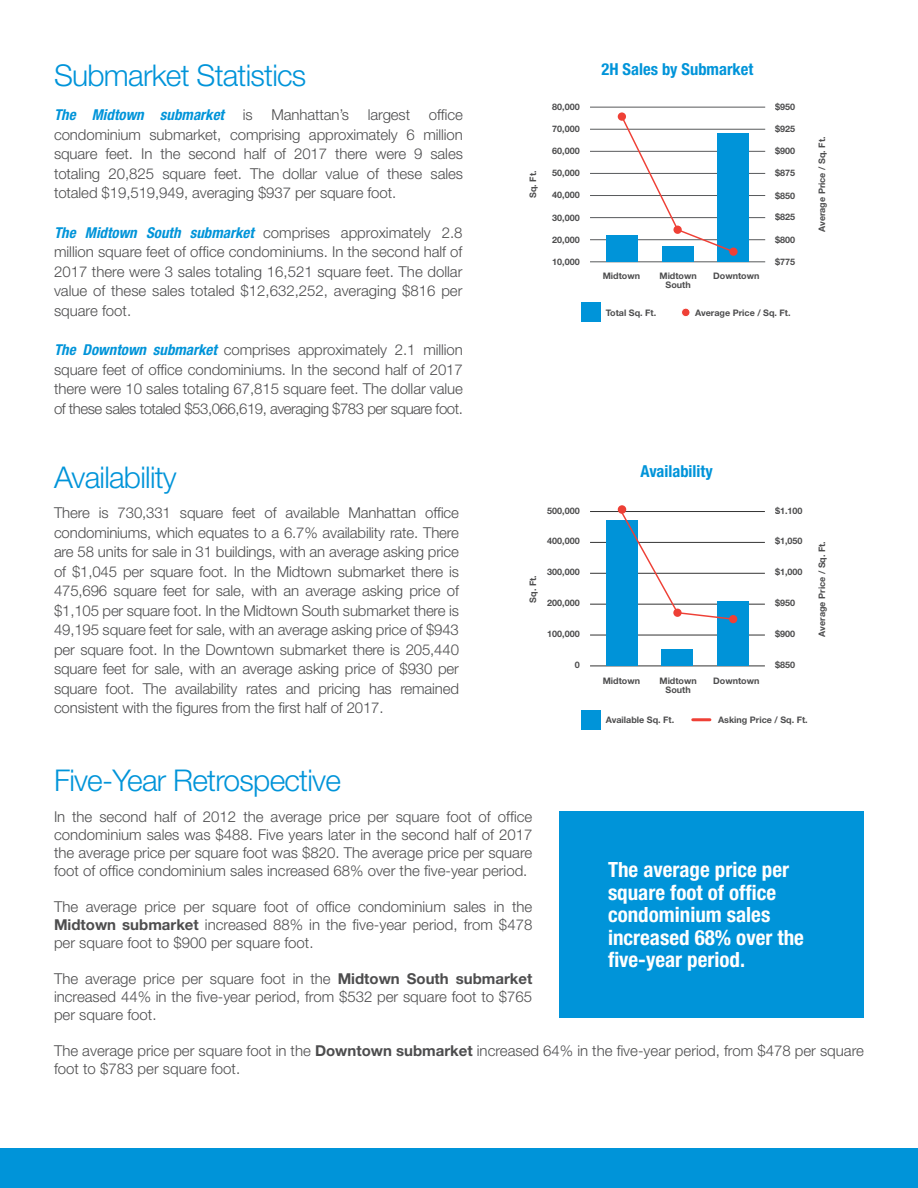
<style>
.page{position:relative;width:918px;height:1188px;background:#fff}
.page>*{position:absolute;margin:0;border:0;box-sizing:border-box;transform-origin:0 0}
.Headline{font:300 30px "Helvetica Neue LT";letter-spacing:-.025em;color:#0094d9}
.Main_Copy{font:700 condensed 21px/22.5px "Helvetica Neue LT";color:#fff}
.Property_Heading{font:700 condensed 16.5px "Helvetica Neue LT";color:#0094d9}
.Main_Copy-2{font:300 15px/19.5px "Helvetica Neue LT";color:#4d4d4e;text-align:justify}
.Headline-2{font:300 15px/19.5px "Helvetica Neue LT";letter-spacing:-.005em;color:#4d4d4e;text-align:justify}
.Headline-3{font:italic 700 condensed 15px "Helvetica Neue LT";color:#0094d9}
.t1{font:700 9px "Helvetica Neue LT";color:#4d4d4e}
.s1{font-weight:700;font-style:italic;font-stretch:condensed;color:#0094d9}
.s2{font-weight:700}
</style>
<div class="page">
<div style="left:0;top:1148px;width:918px;height:40px;background:#0094d9"></div>
<hr style="left:590px;top:195px;width:175px;height:1px;background:#57595b">
<hr style="left:590px;top:151px;width:175px;height:1px;background:#57595b">
<hr style="left:590px;top:239px;width:175px;height:1px;background:#57595b">
<hr style="left:590px;top:173px;width:175px;height:1px;background:#57595b">
<hr style="left:590px;top:107px;width:175px;height:1px;background:#57595b">
<hr style="left:590px;top:217px;width:175px;height:1px;background:#57595b">
<hr style="left:590px;top:262px;width:175px;height:1px;background:#57595b">
<hr style="left:590px;top:129px;width:175px;height:1px;background:#57595b">
<div style="left:717px;top:134px;width:32px;height:128px;background:#0094d9"></div>
<div style="left:662px;top:247px;width:32px;height:15px;background:#0094d9"></div>
<div style="left:606px;top:235px;width:32px;height:27px;background:#0094d9"></div>
<svg style="left:618px;top:112px;width:8px;height:9px"></svg>
<svg style="left:729px;top:248px;width:9px;height:8px"></svg>
<svg style="left:620px;top:115px;width:115px;height:139px"></svg>
<div style="left:582px;top:303px;width:19px;height:19px;background:#0094d9"></div>
<div style="left:682px;top:308px;width:8px;height:9px;background:#ef4036;border-radius:50%"></div>
<div style="left:681px;top:308px;width:9px;height:9px;border:1px solid #fff;border-radius:50%"></div>
<hr style="left:590px;top:573px;width:175px;height:1px;background:#333">
<hr style="left:590px;top:511px;width:175px;height:1px;background:#333">
<hr style="left:590px;top:666px;width:175px;height:1px;background:#333">
<hr style="left:590px;top:604px;width:175px;height:1px;background:#333">
<hr style="left:590px;top:542px;width:175px;height:1px;background:#333">
<hr style="left:590px;top:635px;width:175px;height:1px;background:#333">
<div style="left:717px;top:601px;width:32px;height:65px;background:#0093d8"></div>
<div style="left:662px;top:650px;width:31px;height:16px;background:#0093d8"></div>
<div style="left:606px;top:521px;width:32px;height:145px;background:#0093d8"></div>
<svg style="left:617px;top:510px;width:118px;height:110px"></svg>
<div style="left:673px;top:609px;width:9px;height:8px;background:#ee4036;border-radius:50%"></div>
<div style="left:729px;top:615px;width:8px;height:8px;background:#ee4036;border-radius:50%"></div>
<div style="left:582px;top:710px;width:19px;height:20px;background:#0094d9"></div>
<div style="left:690px;top:715px;width:9px;height:9px;border:1px solid #fff;border-radius:50%"></div>
<hr style="left:693px;top:718px;width:17px;height:3px;background:#ef4036">
<div style="left:618px;top:505px;width:8px;height:9px;background:#ed3f35;border-radius:50%"></div>
<div style="left:559px;top:811px;width:305px;height:206px;background:#0094d9"></div>
<p class="Headline" style="left:54px;top:57px;width:254px">Submarket Statistics</p>
<p class="Headline-3" style="left:54px;top:106px;width:172px">The Midtown submarket</p>
<p class="Headline-2" style="left:54px;top:105px;width:410px;text-indent:189px">is Manhattan’s largest office condominium submarket, comprising approximately 6 million square feet. In the second half of 2017 there were 9 sales totaling 20,825 square feet. The dollar value of these sales totaled $19,519,949, averaging $937 per square foot.</p>
<p class="Headline-2" style="left:54px;top:222px;width:410px"><span class="s1">The Midtown South submarket</span> comprises approximately 2.8 million square feet of office condominiums. In the second half of 2017 there were 3 sales totaling 16,521 square feet. The dollar value of these sales totaled $12,632,252, averaging $816 per square foot.</p>
<p class="Headline-2" style="left:54px;top:340px;width:410px"><span class="s1">The Downtown submarket</span> comprises approximately 2.1 million square feet of office condominiums. In the second half of 2017 there were 10 sales totaling 67,815 square feet. The dollar value of these sales totaled $53,066,619, averaging $783 per square foot.</p>
<p class="Headline" style="left:54px;top:459px;width:124px">Availability</p>
<p class="Main_Copy-2" style="left:54px;top:503px;width:407px">There is 730,331 square feet of available Manhattan office condominiums, which equates to a 6.7% availability rate. There are 58 units for sale in 31 buildings, with an average asking price of $1,045 per square foot. In the Midtown submarket there is 475,696 square feet for sale, with an average asking price of $1,105 per square foot. In the Midtown South submarket there is 49,195 square feet for sale, with an average asking price of $943 per square foot. In the Downtown submarket there is 205,440 square feet for sale, with an average asking price of $930 per square foot. The availability rates and pricing has remained consistent with the figures from the first half of 2017.</p>
<p class="t1" style="left:527px;top:198px;width:29px;rotate:-90deg">Sq. Ft.</p>
<p class="Property_Heading" style="left:602px;top:59px;width:153px">2H Sales by Submarket</p>
<p class="t1" style="left:775px;top:101px;width:22px">$950</p>
<p class="t1" style="left:775px;top:145px;width:22px">$900</p>
<p class="t1" style="left:552px;top:101px;width:29px">80,000</p>
<p class="t1" style="left:552px;top:123px;width:29px">70,000</p>
<p class="t1" style="left:775px;top:123px;width:22px">$925</p>
<p class="t1" style="left:552px;top:145px;width:29px">60,000</p>
<p class="t1" style="left:552px;top:190px;width:29px">40,000</p>
<p class="t1" style="left:552px;top:167px;width:29px">50,000</p>
<p class="t1" style="left:775px;top:168px;width:22px">$875</p>
<p class="t1" style="left:775px;top:190px;width:22px">$850</p>
<p class="t1" style="left:775px;top:212px;width:22px">$825</p>
<p class="t1" style="left:552px;top:212px;width:29px">30,000</p>
<p class="t1" style="left:552px;top:234px;width:29px">20,000</p>
<p class="t1" style="left:775px;top:234px;width:22px">$800</p>
<p class="t1" style="left:552px;top:256px;width:29px">10,000</p>
<p class="t1" style="left:603px;top:271px;width:39px">Midtown</p>
<p class="t1" style="left:660px;top:271px;width:39px">Midtown</p>
<p class="t1" style="left:666px;top:280px;width:27px">South</p>
<p class="t1" style="left:713px;top:271px;width:48px">Downtown</p>
<p class="t1" style="left:775px;top:256px;width:22px">$775</p>
<p class="t1" style="left:606px;top:307px;width:52px">Total Sq. Ft.</p>
<p class="t1" style="left:695px;top:307px;width:97px">Average Price / Sq. Ft.</p>
<p class="t1" style="left:816px;top:232px;width:97px;rotate:-90deg">Average Price / Sq. Ft.</p>
<p class="t1" style="left:527px;top:603px;width:29px;rotate:-90deg">Sq. Ft.</p>
<p class="t1" style="left:547px;top:505px;width:34px">500,000</p>
<p class="t1" style="left:547px;top:536px;width:34px">400,000</p>
<p class="t1" style="left:547px;top:566px;width:34px">300,000</p>
<p class="t1" style="left:547px;top:597px;width:34px">200,000</p>
<p class="t1" style="left:547px;top:628px;width:34px">100,000</p>
<p class="t1" style="left:575px;top:659px;width:7px">0</p>
<p class="Property_Heading" style="left:641px;top:461px;width:74px">Availability</p>
<p class="t1" style="left:603px;top:675px;width:39px">Midtown</p>
<p class="t1" style="left:660px;top:675px;width:39px">Midtown</p>
<p class="t1" style="left:666px;top:684px;width:27px">South</p>
<p class="t1" style="left:713px;top:675px;width:48px">Downtown</p>
<p class="t1" style="left:775px;top:505px;width:29px">$1,100</p>
<p class="t1" style="left:775px;top:536px;width:29px">$1,050</p>
<p class="t1" style="left:775px;top:566px;width:29px">$1,000</p>
<p class="t1" style="left:775px;top:597px;width:22px">$950</p>
<p class="t1" style="left:775px;top:628px;width:22px">$900</p>
<p class="t1" style="left:775px;top:659px;width:22px">$850</p>
<p class="t1" style="left:606px;top:715px;width:70px">Available Sq. Ft.</p>
<p class="t1" style="left:718px;top:715px;width:91px">Asking Price / Sq. Ft.</p>
<p class="t1" style="left:816px;top:637px;width:97px;rotate:-90deg">Average Price / Sq. Ft.</p>
<p class="Headline" style="left:54px;top:762px;width:288px">Five-Year Retrospective</p>
<p class="Main_Copy-2" style="left:54px;top:807px;width:480px;line-height:18px">In the second half of 2012 the average price per square foot of office condominium sales was $488. Five years later in the second half of 2017 the average price per square foot was $820. The average price per square foot of office condominium sales increased 68% over the five-year period.</p>
<p class="Main_Copy-2" style="left:54px;top:897px;width:480px;line-height:18px">The average price per square foot of office condominium sales in the <span class="s2">Midtown submarket</span> increased 88% in the five-year period, from $478 per square foot to $900 per square foot.</p>
<p class="Main_Copy-2" style="left:54px;top:969px;width:480px;line-height:18px">The average price per square foot in the <span class="s2">Midtown South submarket </span>increased 44% in the five-year period, from $532 per square foot to $765 per square foot.</p>
<p class="Main_Copy-2" style="left:54px;top:1041px;width:811px;line-height:18px">The average price per square foot in the <span class="s2">Downtown submarket</span> increased 64% in the five-year period, from $478 per square foot to $783 per square foot.</p>
<p class="Main_Copy" style="left:608px;top:858px;width:198px">The average price per square foot of office condominium sales increased 68% over the five-year period.</p>
</div>
